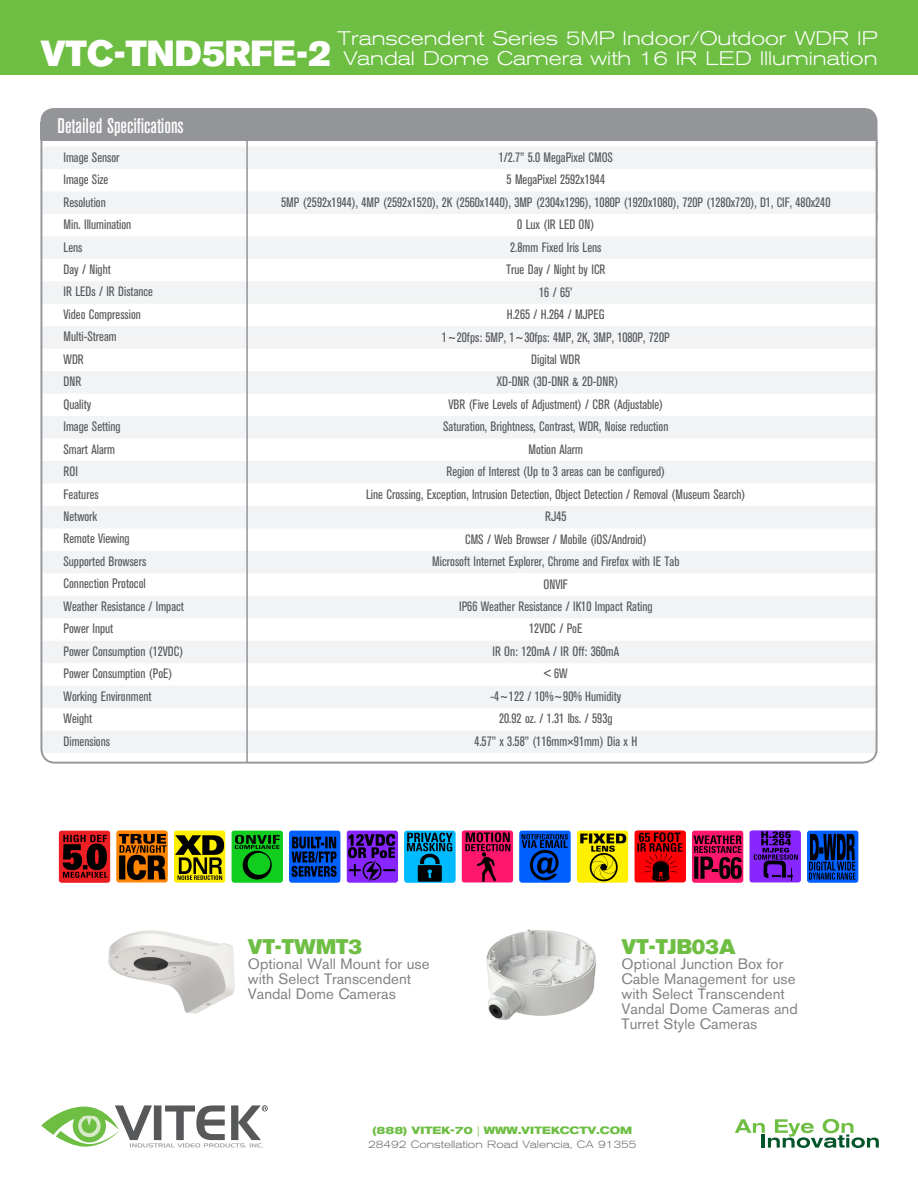
<style>
.page{position:relative;width:918px;height:1188px;background:#fff}
.page>*{position:absolute;margin:0;border:0;box-sizing:border-box;transform-origin:0 0}
.VITEK-PARA_Top-Model{font:36px "Akzidenz Grotesk BE Super";color:#fff}
.t1{font:500 condensed 21px "Akzidenz Grotesk BE";color:#fff}
.t2{font:21px "Akzidenz Grotesk BE Super";color:#6ebe44}
.VITEK-PARA_Top-Desc{font:300 expanded 19.5px/19.5px "Akzidenz Grotesk BE";color:#fff;text-align:center}
.t3{font:15px/15px "Akzidenz Grotesk BE";color:#808285}
.VITEK-PARA_Back-Titl{font:condensed 13.5px "Akzidenz Grotesk BE";color:#57585a}
.t4{font:300 expanded 10.5px "Akzidenz Grotesk BE";color:#6c6d70}
.t5{font:700 expanded 10.5px "Akzidenz Grotesk BE";color:#6ebe44}
</style>
<div class="page">
<div style="left:0;top:0;width:918px;height:75px;background:#6ebe44"></div>
<svg style="left:41px;top:1105px;width:227px;height:43px"></svg>
<svg style="left:735px;top:1119px;width:144px;height:29px"></svg>
<img style="left:58px;top:830px;width:801px;height:53px">
<div style="left:40px;top:108px;width:838px;height:125px;background:#939598;border-radius:14px"></div>
<div style="left:40px;top:141px;width:838px;height:638px;background:#fff"></div>
<div style="left:40px;top:146px;width:838px;height:15px;background:#f2f3f4"></div>
<div style="left:40px;top:161px;width:838px;height:8px;background:#f2f3f4"></div>
<div style="left:40px;top:191px;width:838px;height:15px;background:#f2f3f4"></div>
<div style="left:40px;top:206px;width:838px;height:8px;background:#f2f3f4"></div>
<div style="left:40px;top:236px;width:838px;height:15px;background:#f2f3f4"></div>
<div style="left:40px;top:251px;width:838px;height:8px;background:#f2f3f4"></div>
<div style="left:40px;top:281px;width:838px;height:15px;background:#f2f3f4"></div>
<div style="left:40px;top:296px;width:838px;height:8px;background:#f2f3f4"></div>
<div style="left:40px;top:326px;width:838px;height:15px;background:#f2f3f4"></div>
<div style="left:40px;top:341px;width:838px;height:8px;background:#f2f3f4"></div>
<div style="left:40px;top:371px;width:838px;height:15px;background:#f2f3f4"></div>
<div style="left:40px;top:386px;width:838px;height:8px;background:#f2f3f4"></div>
<div style="left:40px;top:416px;width:838px;height:15px;background:#f2f3f4"></div>
<div style="left:40px;top:431px;width:838px;height:8px;background:#f2f3f4"></div>
<div style="left:40px;top:461px;width:838px;height:15px;background:#f2f3f4"></div>
<div style="left:40px;top:476px;width:838px;height:7px;background:#f2f3f4"></div>
<div style="left:40px;top:506px;width:838px;height:15px;background:#f2f3f4"></div>
<div style="left:40px;top:521px;width:838px;height:7px;background:#f2f3f4"></div>
<div style="left:40px;top:551px;width:838px;height:15px;background:#f2f3f4"></div>
<div style="left:40px;top:566px;width:838px;height:7px;background:#f2f3f4"></div>
<div style="left:40px;top:596px;width:838px;height:15px;background:#f2f3f4"></div>
<div style="left:40px;top:611px;width:838px;height:7px;background:#f2f3f4"></div>
<div style="left:40px;top:641px;width:838px;height:15px;background:#f2f3f4"></div>
<div style="left:40px;top:656px;width:838px;height:7px;background:#f2f3f4"></div>
<div style="left:40px;top:686px;width:838px;height:15px;background:#f2f3f4"></div>
<div style="left:40px;top:701px;width:838px;height:7px;background:#f2f3f4"></div>
<div style="left:40px;top:731px;width:838px;height:15px;background:#f2f3f4"></div>
<div style="left:40px;top:746px;width:838px;height:7px;background:#f2f3f4"></div>
<hr style="left:246px;top:124px;width:2px;height:638px;background:#939598">
<img style="left:486px;top:929px;width:110px;height:91px">
<img style="left:109px;top:931px;width:126px;height:82px">
<p class="VITEK-PARA_Top-Model" style="left:40px;top:33px;width:292px">VTC-TND5RFE-2</p>
<p class="VITEK-PARA_Top-Desc" style="left:338px;top:29px;width:541px">Transcendent Series 5MP Indoor/Outdoor WDR IP<br>Vandal Dome Camera with 16 IR LED Illumination</p>
<p class="t1" style="left:58px;top:115px;width:128px">Detailed Specifications</p>
<p class="VITEK-PARA_Back-Titl" style="left:64px;top:150px;width:57px">Image Sensor</p>
<p class="VITEK-PARA_Back-Titl" style="left:64px;top:172px;width:46px">Image Size</p>
<p class="VITEK-PARA_Back-Titl" style="left:64px;top:194px;width:44px">Resolution</p>
<p class="VITEK-PARA_Back-Titl" style="left:64px;top:217px;width:69px">Min. Illumination</p>
<p class="VITEK-PARA_Back-Titl" style="left:64px;top:239px;width:20px">Lens</p>
<p class="VITEK-PARA_Back-Titl" style="left:64px;top:262px;width:49px">Day / Night</p>
<p class="VITEK-PARA_Back-Titl" style="left:64px;top:284px;width:91px">IR LEDs / IR Distance</p>
<p class="VITEK-PARA_Back-Titl" style="left:64px;top:307px;width:79px">Video Compression</p>
<p class="VITEK-PARA_Back-Titl" style="left:64px;top:329px;width:55px">Multi-Stream</p>
<p class="VITEK-PARA_Back-Titl" style="left:64px;top:352px;width:22px">WDR</p>
<p class="VITEK-PARA_Back-Titl" style="left:64px;top:374px;width:19px">DNR</p>
<p class="VITEK-PARA_Back-Titl" style="left:64px;top:397px;width:29px">Quality</p>
<p class="VITEK-PARA_Back-Titl" style="left:64px;top:419px;width:59px">Image Setting</p>
<p class="VITEK-PARA_Back-Titl" style="left:64px;top:441px;width:53px">Smart Alarm</p>
<p class="VITEK-PARA_Back-Titl" style="left:64px;top:464px;width:16px">ROI</p>
<p class="VITEK-PARA_Back-Titl" style="left:64px;top:486px;width:37px">Features</p>
<p class="VITEK-PARA_Back-Titl" style="left:64px;top:509px;width:35px">Network</p>
<p class="VITEK-PARA_Back-Titl" style="left:64px;top:531px;width:68px">Remote Viewing</p>
<p class="VITEK-PARA_Back-Titl" style="left:64px;top:554px;width:84px">Supported Browsers</p>
<p class="VITEK-PARA_Back-Titl" style="left:64px;top:576px;width:84px">Connection Protocol</p>
<p class="VITEK-PARA_Back-Titl" style="left:64px;top:599px;width:122px">Weather Resistance / Impact</p>
<p class="VITEK-PARA_Back-Titl" style="left:64px;top:621px;width:51px">Power Input</p>
<p class="VITEK-PARA_Back-Titl" style="left:64px;top:644px;width:121px">Power Consumption (12VDC)</p>
<p class="VITEK-PARA_Back-Titl" style="left:64px;top:666px;width:110px">Power Consumption (PoE)</p>
<p class="VITEK-PARA_Back-Titl" style="left:64px;top:688px;width:90px">Working Environment</p>
<p class="VITEK-PARA_Back-Titl" style="left:64px;top:711px;width:30px">Weight</p>
<p class="VITEK-PARA_Back-Titl" style="left:64px;top:733px;width:48px">Dimensions</p>
<p class="VITEK-PARA_Back-Titl" style="left:499px;top:150px;width:116px">1/2.7” 5.0 MegaPixel CMOS</p>
<p class="VITEK-PARA_Back-Titl" style="left:507px;top:172px;width:100px">5 MegaPixel 2592x1944</p>
<p class="VITEK-PARA_Back-Titl" style="left:281px;top:195px;width:551px">5MP (2592x1944), 4MP (2592x1520), 2K (2560x1440), 3MP (2304x1296), 1080P (1920x1080), 720P (1280x720), D1, CIF, 480x240</p>
<p class="VITEK-PARA_Back-Titl" style="left:517px;top:217px;width:79px">0 Lux (IR LED ON)</p>
<p class="VITEK-PARA_Back-Titl" style="left:510px;top:240px;width:93px">2.8mm Fixed Iris Lens</p>
<p class="VITEK-PARA_Back-Titl" style="left:506px;top:262px;width:101px">True Day / Night by ICR</p>
<p class="VITEK-PARA_Back-Titl" style="left:539px;top:284px;width:35px">16 / 65’</p>
<p class="VITEK-PARA_Back-Titl" style="left:507px;top:307px;width:99px">H.265 / H.264 / MJPEG</p>
<p class="VITEK-PARA_Back-Titl" style="left:442px;top:329px;width:229px">1~20fps: 5MP, 1~30fps: 4MP, 2K, 3MP, 1080P, 720P</p>
<p class="VITEK-PARA_Back-Titl" style="left:531px;top:352px;width:51px">Digital WDR</p>
<p class="VITEK-PARA_Back-Titl" style="left:497px;top:374px;width:123px">XD-DNR (3D-DNR &amp; 2D-DNR)</p>
<p class="VITEK-PARA_Back-Titl" style="left:448px;top:397px;width:216px">VBR (Five Levels of Adjustment) / CBR (Adjustable)</p>
<p class="VITEK-PARA_Back-Titl" style="left:443px;top:419px;width:227px">Saturation, Brightness, Contrast, WDR, Noise reduction</p>
<p class="VITEK-PARA_Back-Titl" style="left:529px;top:442px;width:56px">Motion Alarm</p>
<p class="VITEK-PARA_Back-Titl" style="left:446px;top:464px;width:220px">Region of Interest (Up to 3 areas can be configured)</p>
<p class="VITEK-PARA_Back-Titl" style="left:366px;top:487px;width:381px">Line Crossing, Exception, Intrusion Detection, Object Detection / Removal (Museum Search)</p>
<p class="VITEK-PARA_Back-Titl" style="left:545px;top:509px;width:23px">RJ45</p>
<p class="VITEK-PARA_Back-Titl" style="left:465px;top:531px;width:183px">CMS / Web Browser / Mobile (iOS/Android)</p>
<p class="VITEK-PARA_Back-Titl" style="left:432px;top:554px;width:249px">Microsoft Internet Explorer, Chrome and Firefox with IE Tab</p>
<p class="VITEK-PARA_Back-Titl" style="left:544px;top:576px;width:26px">ONVIF</p>
<p class="VITEK-PARA_Back-Titl" style="left:459px;top:599px;width:195px">IP66 Weather Resistance / IK10 Impact Rating</p>
<p class="VITEK-PARA_Back-Titl" style="left:529px;top:621px;width:55px">12VDC / PoE</p>
<p class="VITEK-PARA_Back-Titl" style="left:493px;top:644px;width:128px">IR On: 120mA / IR Off: 360mA</p>
<p class="VITEK-PARA_Back-Titl" style="left:544px;top:666px;width:25px">&lt; 6W</p>
<p class="VITEK-PARA_Back-Titl" style="left:490px;top:689px;width:132px">-4~122 / 10%~90% Humidity</p>
<p class="VITEK-PARA_Back-Titl" style="left:499px;top:711px;width:115px">20.92 oz. / 1.31 lbs. / 593g</p>
<p class="VITEK-PARA_Back-Titl" style="left:474px;top:734px;width:164px">4.57” x 3.58” (116mm×91mm) Dia x H</p>
<p class="t2" style="left:248px;top:934px;width:116px">VT-TWMT3</p>
<p class="t3" style="left:248px;top:956px;width:183px">Optional Wall Mount for use with Select Transcendent<br>Vandal Dome Cameras</p>
<p class="t2" style="left:622px;top:934px;width:116px">VT-TJB03A</p>
<p class="t3" style="left:622px;top:956px;width:178px">Optional Junction Box for<br>Cable Management for use with Select Transcendent<br>Vandal Dome Cameras and<br>Turret Style Cameras</p>
<p class="t5" style="left:372px;top:1125px;width:261px">(888) VITEK-70 | WWW.VITEKCCTV.COM</p>
<p class="t4" style="left:368px;top:1138px;width:270px">28492 Constellation Road Valencia, CA 91355</p>
</div>
